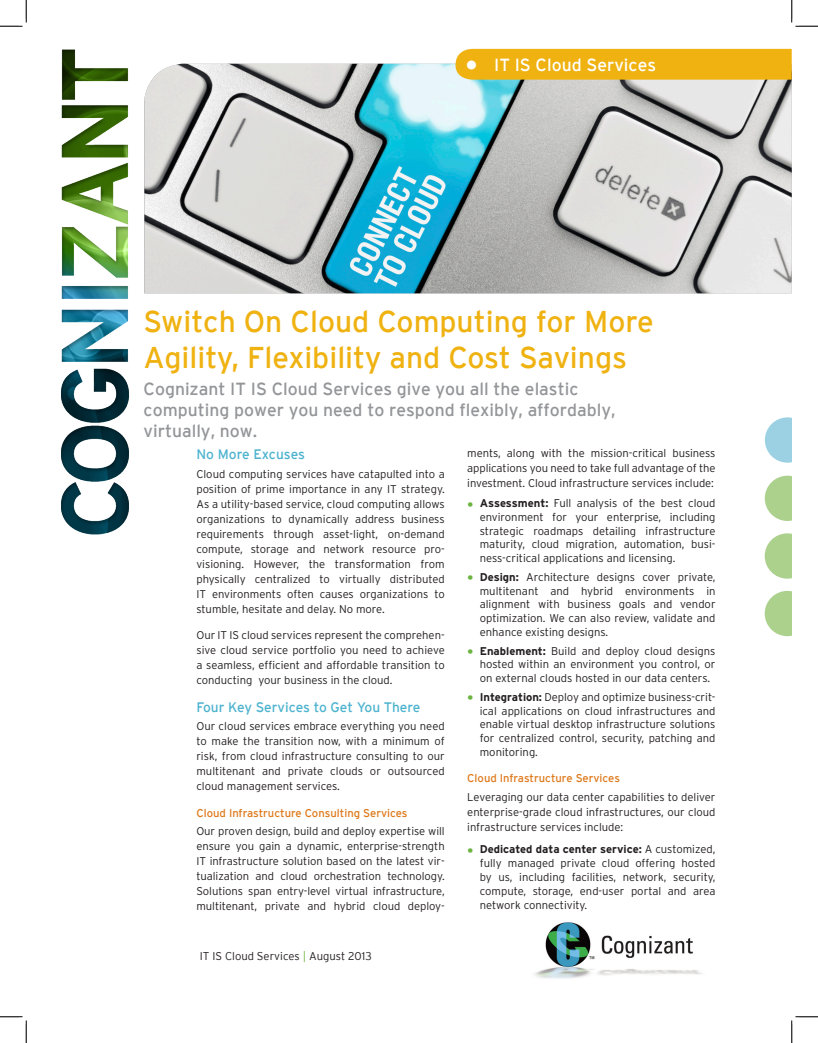
<style>
.page{position:relative;width:818px;height:1043px;background:#fff}
.page>*{position:absolute;margin:0;border:0;box-sizing:border-box;transform-origin:0 0}
.t1{font:30px/36px "Interstate";color:#efb211}
.Title_deck{font:17.5px/21px "Interstate";color:#939598}
.t2{font:17.5px "Interstate";color:#fff}
.t3{font:13.75px "Interstate";letter-spacing:-.005em;color:#4db3cf}
.Body{font:300 11.25px/15px "Interstate";color:#231f20;text-align:justify}
.t4{font:11.25px "Interstate";color:#de791b}
.s1{font-size:30px}
.s2{color:#6cb43f}
.s3{font-weight:400;font-size:15px;color:#6cb43f}
.s4{font-weight:700}
</style>
<div class="page">
<img style="left:144px;top:64px;width:647px;height:229px">
<img style="left:534px;top:922px;width:168px;height:57px">
<img style="left:61px;top:49px;width:68px;height:486px">
<svg style="left:455px;top:48px;width:336px;height:32px;background:#eeb51c"></svg>
<svg style="left:764px;top:417px;width:27px;height:45px"></svg>
<svg style="left:764px;top:475px;width:27px;height:46px"></svg>
<svg style="left:764px;top:533px;width:27px;height:45px"></svg>
<svg style="left:764px;top:591px;width:27px;height:45px"></svg>
<svg style="left:0;top:0;width:27px;height:27px"></svg>
<svg style="left:0;top:1016px;width:27px;height:26px"></svg>
<svg style="left:791px;top:0;width:27px;height:27px"></svg>
<svg style="left:791px;top:1016px;width:27px;height:26px"></svg>
<p class="t2" style="left:465px;top:55px;width:192px"><span class="s1">•</span> IT IS Cloud Services</p>
<p class="t1" style="left:144px;top:303px;width:511px">Switch On Cloud Computing for More<br>Agility, Flexibility and Cost Savings</p>
<p class="Title_deck" style="left:144px;top:378px;width:473px">Cognizant IT IS Cloud Services give you all the elastic computing power you need to respond flexibly, affordably, virtually, now.</p>
<h1 class="t3" style="left:196px;top:446px;width:110px">No More Excuses</h1>
<p class="Body" style="left:196px;top:466px;width:250px">Cloud computing services have catapulted into a position of prime importance in any IT strategy.<br>As a utility-based service, cloud computing allows organizations to dynamically address business requirements through asset-light, on-demand compute, storage and network resource pro&shy;visioning. However, the transformation from physically centralized to virtually distributed IT environments often causes organizations to stumble, hesitate and delay. No more.</p>
<p class="Body" style="left:196px;top:627px;width:250px">Our IT IS cloud services represent the comprehen&shy;sive cloud service portfolio you need to achieve a seamless, efficient and affordable transition to conducting your business in the cloud.</p>
<h1 class="t3" style="left:196px;top:699px;width:226px">Four Key Services to Get You There</h1>
<p class="Body" style="left:196px;top:718px;width:250px">Our cloud services embrace everything you need to make the transition now, with a minimum of risk, from cloud infrastructure consulting to our multitenant and private clouds or outsourced cloud management services.</p>
<h2 class="t4" style="left:196px;top:806px;width:213px">Cloud Infrastructure Consulting Services</h2>
<p class="Body" style="left:196px;top:823px;width:250px">Our proven design, build and deploy expertise will ensure you gain a dynamic, enterprise-strength IT infrastructure solution based on the latest vir&shy;tualization and cloud orchestration technology.<br>Solutions span entry-level virtual infrastructure, multitenant, private and hybrid cloud deploy-</p>
<p class="Body" style="left:200px;top:948px;width:173px">IT IS Cloud Services <span class="s2">|</span> August 2013</p>
<p class="Body" style="left:467px;top:445px;width:250px">ments, along with the mission-critical business applications you need to take full advantage of the investment. Cloud infrastructure services include:</p>
<p class="Body" style="left:479px;top:496px;width:237px;line-height:13.8px;text-indent:-12px"><span class="s3">•</span> <span class="s4">Assessment:</span> Full analysis of the best cloud environment for your enterprise, including strategic roadmaps detailing infrastructure maturity, cloud migration, automation, busi&shy;ness-critical applications and licensing.</p>
<p class="Body" style="left:479px;top:570px;width:237px;line-height:13.8px;text-indent:-12px"><span class="s3">•</span> <span class="s4">Design:</span> Architecture designs cover private, multitenant and hybrid environments in alignment with business goals and vendor optimization. We can also review, validate and enhance existing designs.</p>
<p class="Body" style="left:479px;top:643px;width:237px;line-height:13.8px;text-indent:-12px"><span class="s3">•</span> <span class="s4">Enablement:</span> Build and deploy cloud designs hosted within an environment you control, or on external clouds hosted in our data centers.</p>
<p class="Body" style="left:479px;top:690px;width:237px;line-height:13.8px;text-indent:-12px"><span class="s3">•</span> <span class="s4">Integration:</span> Deploy and optimize business-crit&shy;ical applications on cloud infrastructures and enable virtual desktop infrastructure solutions for centralized control, security, patching and monitoring.</p>
<h2 class="t4" style="left:467px;top:772px;width:154px">Cloud Infrastructure Services</h2>
<p class="Body" style="left:467px;top:789px;width:250px">Leveraging our data center capabilities to deliver enterprise-grade cloud infrastructures, our cloud infrastructure services include:</p>
<p class="Body" style="left:479px;top:842px;width:237px;line-height:13.8px;text-indent:-12px"><span class="s3">•</span> <span class="s4">Dedicated data center service:</span> A customized, fully managed private cloud offering hosted by us, including facilities, network, security, compute, storage, end-user portal and area network connectivity.</p>
</div>
